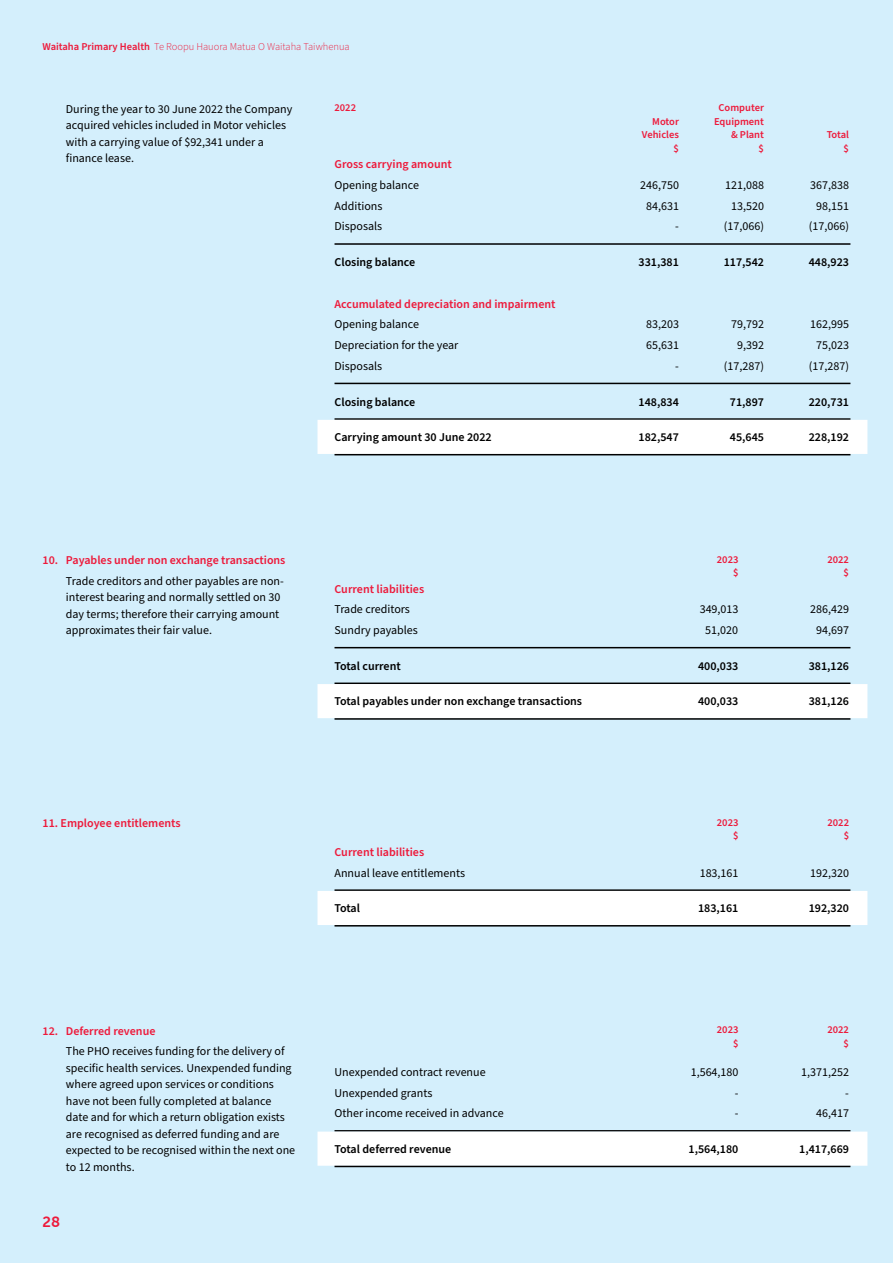
<style>
.page{position:relative;width:893px;height:1263px;background:#d4effc}
.page>*{position:absolute;margin:0;border:0;box-sizing:border-box;transform-origin:0 0}
.t1{font:15px "Museo Sans Rounded 700";color:#ed1a3b}
.t2{font:12px/16.5px "Source Sans Pro";color:#000}
.t3{font:600 12px "Source Sans Pro";color:#000}
.t4{font:600 12px "Source Sans Pro";color:#ed1a3b}
.t5{font:600 10.5px "Source Sans Pro";color:#ed1a3b}
.t6{font:300 10.5px "Source Sans Pro";color:#ed1a3b}
.s1{font-weight:600}
</style>
<div class="page">
<hr style="left:334px;top:889px;width:516px;height:2px;background:#000">
<div style="left:317px;top:891px;width:550px;height:34px;background:#fff"></div>
<hr style="left:334px;top:925px;width:516px;height:1px;background:#000">
<hr style="left:334px;top:1130px;width:516px;height:1px;background:#000">
<div style="left:317px;top:1131px;width:550px;height:35px;background:#fff"></div>
<hr style="left:334px;top:1166px;width:516px;height:1px;background:#000">
<hr style="left:334px;top:243px;width:516px;height:2px;background:#000">
<hr style="left:334px;top:383px;width:516px;height:1px;background:#000">
<hr style="left:334px;top:418px;width:516px;height:2px;background:#000">
<div style="left:317px;top:420px;width:550px;height:34px;background:#fff"></div>
<hr style="left:334px;top:454px;width:516px;height:1px;background:#000">
<hr style="left:334px;top:647px;width:516px;height:1px;background:#000">
<hr style="left:334px;top:682px;width:516px;height:2px;background:#000">
<div style="left:317px;top:684px;width:550px;height:34px;background:#fff"></div>
<hr style="left:334px;top:718px;width:516px;height:2px;background:#000">
<p class="t6" style="left:43px;top:40px;width:309px"><span class="s1">Waitaha Primary Health</span> Te Roopu Hauora Matua O Waitaha Taiwhenua</p>
<p class="t2" style="left:66px;top:101px;width:228px">During the year to 30 June 2022 the Company acquired vehicles included in Motor vehicles with a carrying value of $92,341 under a finance lease.</p>
<p class="t5" style="left:334px;top:101px;width:23px">2022</p>
<p class="t5" style="left:719px;top:101px;width:47px">Computer</p>
<p class="t5" style="left:652px;top:114px;width:28px">Motor</p>
<p class="t5" style="left:714px;top:114px;width:51px">Equipment</p>
<p class="t5" style="left:642px;top:128px;width:39px">Vehicles</p>
<p class="t5" style="left:731px;top:128px;width:34px">&amp; Plant</p>
<p class="t5" style="left:827px;top:128px;width:24px">Total</p>
<p class="t5" style="left:674px;top:141px;width:7px">$</p>
<p class="t5" style="left:759px;top:141px;width:7px">$</p>
<p class="t5" style="left:844px;top:141px;width:7px">$</p>
<p class="t4" style="left:334px;top:156px;width:119px">Gross carrying amount</p>
<p class="t2" style="left:334px;top:177px;width:86px">Opening balance</p>
<p class="t2" style="left:640px;top:177px;width:40px">246,750</p>
<p class="t2" style="left:725px;top:177px;width:40px">121,088</p>
<p class="t2" style="left:810px;top:177px;width:40px">367,838</p>
<p class="t2" style="left:334px;top:198px;width:49px">Additions</p>
<p class="t2" style="left:646px;top:198px;width:34px">84,631</p>
<p class="t2" style="left:731px;top:198px;width:34px">13,520</p>
<p class="t2" style="left:816px;top:198px;width:34px">98,151</p>
<p class="t2" style="left:334px;top:219px;width:49px">Disposals</p>
<p class="t2" style="left:675px;top:219px;width:5px">-</p>
<p class="t2" style="left:724px;top:219px;width:42px">(17,066)</p>
<p class="t2" style="left:809px;top:219px;width:42px">(17,066)</p>
<p class="t3" style="left:334px;top:254px;width:82px">Closing balance</p>
<p class="t3" style="left:639px;top:254px;width:42px">331,381</p>
<p class="t3" style="left:724px;top:254px;width:42px">117,542</p>
<p class="t3" style="left:809px;top:254px;width:42px">448,923</p>
<p class="t4" style="left:334px;top:296px;width:223px">Accumulated depreciation and impairment</p>
<p class="t2" style="left:334px;top:316px;width:86px">Opening balance</p>
<p class="t2" style="left:646px;top:316px;width:34px">83,203</p>
<p class="t2" style="left:731px;top:316px;width:34px">79,792</p>
<p class="t2" style="left:810px;top:316px;width:40px">162,995</p>
<p class="t2" style="left:334px;top:337px;width:125px">Depreciation for the year</p>
<p class="t2" style="left:646px;top:337px;width:34px">65,631</p>
<p class="t2" style="left:737px;top:337px;width:28px">9,392</p>
<p class="t2" style="left:816px;top:337px;width:34px">75,023</p>
<p class="t2" style="left:335px;top:358px;width:49px">Disposals</p>
<p class="t2" style="left:675px;top:358px;width:5px">-</p>
<p class="t2" style="left:724px;top:358px;width:42px">(17,287)</p>
<p class="t2" style="left:809px;top:358px;width:42px">(17,287)</p>
<p class="t3" style="left:335px;top:393px;width:82px">Closing balance</p>
<p class="t3" style="left:639px;top:393px;width:42px">148,834</p>
<p class="t3" style="left:730px;top:393px;width:36px">71,897</p>
<p class="t3" style="left:809px;top:393px;width:42px">220,731</p>
<p class="t3" style="left:335px;top:429px;width:159px">Carrying amount 30 June 2022</p>
<p class="t3" style="left:639px;top:429px;width:42px">182,547</p>
<p class="t3" style="left:730px;top:429px;width:36px">45,645</p>
<p class="t3" style="left:809px;top:429px;width:42px">228,192</p>
<p class="t4" style="left:43px;top:552px;width:244px">10. Payables under non exchange transactions</p>
<p class="t2" style="left:66px;top:573px;width:219px">Trade creditors and other payables are non&shy;interest bearing and normally settled on 30 day terms; therefore their carrying amount approximates their fair value.</p>
<p class="t5" style="left:717px;top:552px;width:23px">2023</p>
<p class="t5" style="left:827px;top:552px;width:23px">2022</p>
<p class="t5" style="left:733px;top:566px;width:7px">$</p>
<p class="t5" style="left:844px;top:566px;width:7px">$</p>
<p class="t4" style="left:334px;top:581px;width:91px">Current liabilities</p>
<p class="t2" style="left:334px;top:601px;width:77px">Trade creditors</p>
<p class="t2" style="left:700px;top:601px;width:40px">349,013</p>
<p class="t2" style="left:810px;top:601px;width:40px">286,429</p>
<p class="t2" style="left:334px;top:622px;width:85px">Sundry payables</p>
<p class="t2" style="left:705px;top:622px;width:34px">51,020</p>
<p class="t2" style="left:816px;top:622px;width:34px">94,697</p>
<p class="t3" style="left:334px;top:658px;width:68px">Total current</p>
<p class="t3" style="left:698px;top:658px;width:42px">400,033</p>
<p class="t3" style="left:809px;top:658px;width:42px">381,126</p>
<p class="t3" style="left:334px;top:693px;width:249px">Total payables under non exchange transactions</p>
<p class="t3" style="left:698px;top:693px;width:42px">400,033</p>
<p class="t3" style="left:809px;top:693px;width:42px">381,126</p>
<p class="t4" style="left:43px;top:815px;width:140px">11. Employee entitlements</p>
<p class="t5" style="left:717px;top:815px;width:23px">2023</p>
<p class="t5" style="left:827px;top:815px;width:23px">2022</p>
<p class="t5" style="left:733px;top:829px;width:7px">$</p>
<p class="t5" style="left:844px;top:829px;width:7px">$</p>
<p class="t4" style="left:334px;top:844px;width:91px">Current liabilities</p>
<p class="t2" style="left:334px;top:865px;width:132px">Annual leave entitlements</p>
<p class="t2" style="left:700px;top:865px;width:40px">183,161</p>
<p class="t2" style="left:810px;top:865px;width:40px">192,320</p>
<p class="t3" style="left:334px;top:900px;width:27px">Total</p>
<p class="t3" style="left:698px;top:900px;width:42px">183,161</p>
<p class="t3" style="left:809px;top:900px;width:42px">192,320</p>
<p class="t4" style="left:43px;top:1022px;width:114px">12. Deferred revenue</p>
<p class="t2" style="left:66px;top:1043px;width:231px">The PHO receives funding for the delivery of specific health services. Unexpended funding where agreed upon services or conditions have not been fully completed at balance date and for which a return obligation exists are recognised as deferred funding and are expected to be recognised within the next one to 12 months.</p>
<p class="t1" style="left:43px;top:1214px;width:19px">28</p>
<p class="t5" style="left:717px;top:1022px;width:23px">2023</p>
<p class="t5" style="left:827px;top:1022px;width:23px">2022</p>
<p class="t5" style="left:733px;top:1036px;width:7px">$</p>
<p class="t5" style="left:844px;top:1036px;width:7px">$</p>
<p class="t2" style="left:334px;top:1064px;width:153px">Unexpended contract revenue</p>
<p class="t2" style="left:691px;top:1064px;width:49px">1,564,180</p>
<p class="t2" style="left:801px;top:1064px;width:49px">1,371,252</p>
<p class="t2" style="left:334px;top:1085px;width:99px">Unexpended grants</p>
<p class="t2" style="left:735px;top:1085px;width:5px">-</p>
<p class="t2" style="left:845px;top:1085px;width:5px">-</p>
<p class="t2" style="left:334px;top:1105px;width:171px">Other income received in advance</p>
<p class="t2" style="left:735px;top:1105px;width:5px">-</p>
<p class="t2" style="left:816px;top:1105px;width:34px">46,417</p>
<p class="t3" style="left:334px;top:1141px;width:118px">Total deferred revenue</p>
<p class="t3" style="left:689px;top:1141px;width:51px">1,564,180</p>
<p class="t3" style="left:799px;top:1141px;width:51px">1,417,669</p>
</div>
